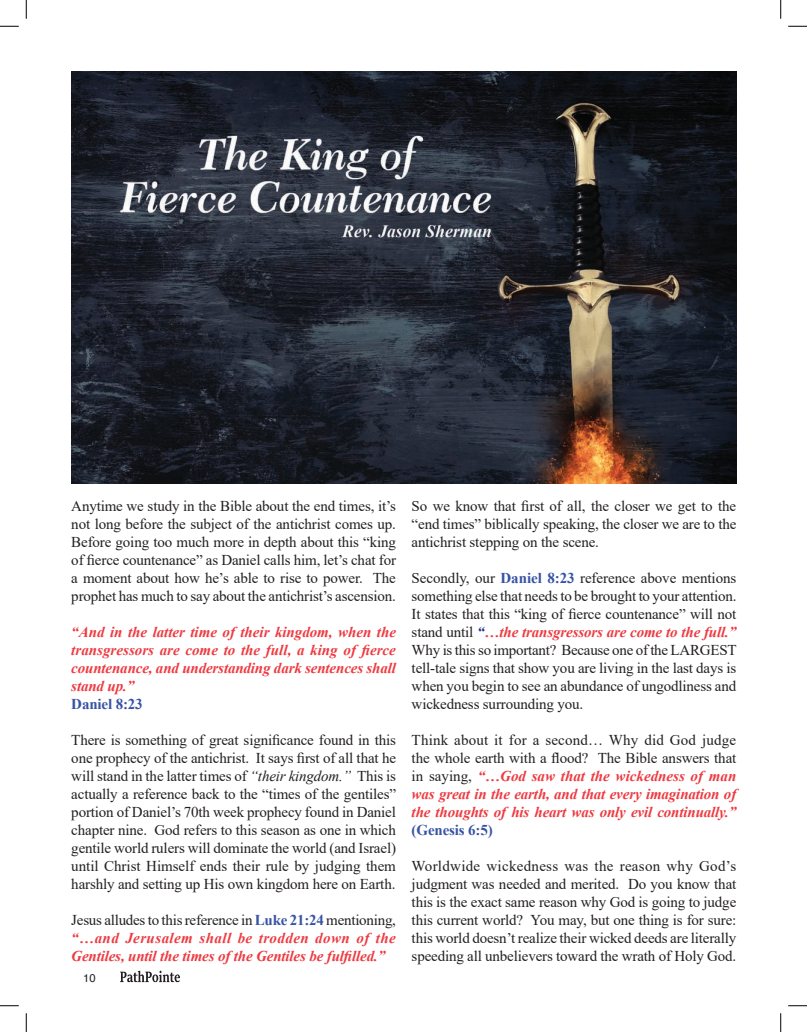
<style>
.page{position:relative;width:807px;height:1032px;background:#fff}
.page>*{position:absolute;margin:0;border:0;box-sizing:border-box;transform-origin:0 0}
.t1{font:15px/18px "Times New Roman";letter-spacing:-.01em;color:#231f20;text-align:justify}
.t2{font:italic 700 15px/18px "Times New Roman";letter-spacing:-.01em;color:#ee3a41;text-align:justify}
.t3{font:11.25px "Helvetica";color:#231f20}
.s1{font-style:normal;color:#3853a3}
.s2{font-style:italic}
.s3{font-weight:400;font-style:normal;color:#231f20}
.s4{font-weight:700;color:#3853a3}
.s5{font-weight:700;font-style:italic;color:#25358f}
.s6{font-weight:700;font-style:italic;color:#ee3a41}
</style>
<div class="page">
<img style="left:72px;top:71px;width:664px;height:412px">
<svg style="left:120px;top:970px;width:60px;height:11px"></svg>
<svg style="left:0;top:25px;width:19px;height:2px"></svg>
<svg style="left:788px;top:25px;width:18px;height:2px"></svg>
<svg style="left:0;top:1005px;width:19px;height:1px"></svg>
<svg style="left:788px;top:1005px;width:18px;height:1px"></svg>
<svg style="left:25px;top:0;width:2px;height:19px"></svg>
<svg style="left:25px;top:1013px;width:2px;height:18px"></svg>
<svg style="left:780px;top:0;width:1px;height:19px"></svg>
<svg style="left:780px;top:1013px;width:1px;height:18px"></svg>
<p class="t1" style="left:71px;top:496px;width:326px">Anytime we study in the Bible about the end times, it’s not long before the subject of the antichrist comes up.<br>Before going too much more in depth about this “king of fierce countenance” as Daniel calls him, let’s chat for a moment about how he’s able to rise to power. The prophet has much to say about the antichrist’s ascension.</p>
<p class="t2" style="left:71px;top:622px;width:326px;text-align:left">“And in the latter time of their kingdom, when the transgressors are come to the full, a king of fierce countenance, and understanding dark sentences shall stand up.”<br><span class="s1">Daniel 8:23</span></p>
<p class="t1" style="left:71px;top:730px;width:326px">There is something of great significance found in this one prophecy of the antichrist. It says first of all that he will stand in the latter times of <span class="s2">“their kingdom.”</span> This is actually a reference back to the “times of the gentiles” portion of Daniel’s 70th week prophecy found in Daniel chapter nine. God refers to this season as one in which gentile world rulers will dominate the world (and Israel) until Christ Himself ends their rule by judging them harshly and setting up His own kingdom here on Earth.</p>
<p class="t2" style="left:71px;top:910px;width:326px"><span class="s3">Jesus alludes to this reference in</span> <span class="s1">Luke 21:24</span> <span class="s3">mentioning, </span>“…and Jerusalem shall be trodden down of the Gentiles, until the times of the Gentiles be fulfilled.”</p>
<p class="t3" style="left:83px;top:968px;width:14px">10</p>
<p class="t1" style="left:411px;top:496px;width:326px">So we know that first of all, the closer we get to the “end times” biblically speaking, the closer we are to the antichrist stepping on the scene.</p>
<p class="t1" style="left:411px;top:568px;width:326px">Secondly, our <span class="s4">Daniel 8:23</span> reference above mentions something else that needs to be brought to your attention.<br>It states that this “king of fierce countenance” will not stand until <span class="s5">“</span><span class="s6">…the transgressors are come to the full.” </span>Why is this so important? Because one of the LARGEST tell-tale signs that show you are living in the last days is when you begin to see an abundance of ungodliness and wickedness surrounding you.</p>
<p class="t2" style="left:411px;top:730px;width:326px"><span class="s3">Think about it for a second… Why did God judge the whole earth with a flood? The Bible answers that in saying,</span> “…God saw that the wickedness of man was great in the earth, and that every imagination of the thoughts of his heart was only evil continually.” <span class="s1">(Genesis 6:5)</span></p>
<p class="t1" style="left:411px;top:856px;width:326px">Worldwide wickedness was the reason why God’s judgment was needed and merited. Do you know that this is the exact same reason why God is going to judge this current world? You may, but one thing is for sure: this world doesn’t realize their wicked deeds are literally speeding all unbelievers toward the wrath of Holy God.</p>
</div>
